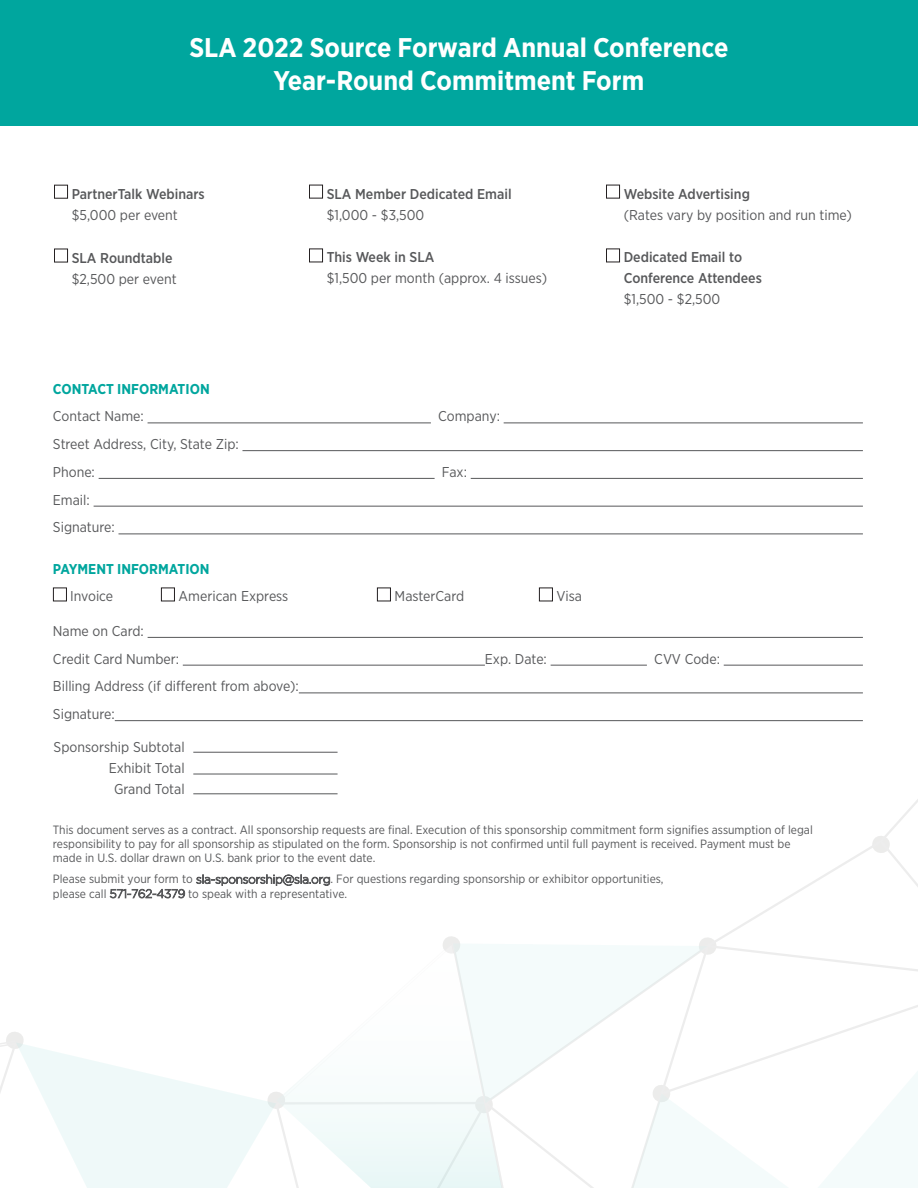
<style>
.page{position:relative;width:918px;height:1188px;background:#fff}
.page>*{position:absolute;margin:0;border:0;box-sizing:border-box;transform-origin:0 0}
.t1{font:700 27px/32.4px "Gotham Narrow";color:#fff;text-align:center}
.t2{font:14.25px/21px "Gotham Narrow";color:#57585a}
.t3{font:500 14.25px/21px "Gotham Narrow";color:#57585a}
.t4{font:700 14.25px "Gotham Narrow";color:#00a69e}
.t5{font:12px/14.4px "Gotham Narrow";color:#57585a}
.s1{font-weight:400}
.s2{font-weight:500}
.s3{font-family:"Gotham";font-weight:300}
</style>
<div class="page">
<hr style="left:148px;top:423px;width:283px;height:1px;background:#57585a">
<hr style="left:504px;top:423px;width:359px;height:1px;background:#57585a">
<hr style="left:242px;top:450px;width:621px;height:1px;background:#57585a">
<hr style="left:99px;top:478px;width:336px;height:1px;background:#57585a">
<hr style="left:471px;top:478px;width:392px;height:1px;background:#57585a">
<hr style="left:94px;top:506px;width:769px;height:1px;background:#57585a">
<hr style="left:118px;top:534px;width:745px;height:1px;background:#57585a">
<hr style="left:148px;top:637px;width:715px;height:1px;background:#57585a">
<hr style="left:183px;top:665px;width:302px;height:1px;background:#57585a">
<hr style="left:551px;top:665px;width:96px;height:1px;background:#57585a">
<hr style="left:724px;top:665px;width:139px;height:1px;background:#57585a">
<hr style="left:299px;top:693px;width:564px;height:1px;background:#57585a">
<div style="left:53px;top:588px;width:14px;height:13px;border:1px solid #231f20"></div>
<div style="left:161px;top:588px;width:14px;height:13px;border:1px solid #231f20"></div>
<div style="left:377px;top:588px;width:14px;height:13px;border:1px solid #231f20"></div>
<div style="left:539px;top:588px;width:14px;height:13px;border:1px solid #231f20"></div>
<div style="left:0;top:0;width:918px;height:125px;background:#00a69e"></div>
<svg style="left:707px;top:692px;width:156px;height:2px"></svg>
<svg style="left:0;top:720px;width:918px;height:468px"></svg>
<svg style="left:276px;top:945px;width:257px;height:243px"></svg>
<div style="left:54px;top:185px;width:14px;height:13px;border:1px solid #231f20"></div>
<div style="left:54px;top:249px;width:14px;height:13px;border:1px solid #231f20"></div>
<div style="left:309px;top:185px;width:14px;height:13px;border:1px solid #231f20"></div>
<div style="left:309px;top:249px;width:14px;height:13px;border:1px solid #231f20"></div>
<div style="left:606px;top:185px;width:14px;height:13px;border:1px solid #231f20"></div>
<div style="left:606px;top:249px;width:14px;height:13px;border:1px solid #231f20"></div>
<p class="t1" style="left:189px;top:31px;width:541px">SLA 2022 Source Forward Annual Conference<br>Year-Round Commitment Form</p>
<p class="t3" style="left:72px;top:183px;width:135px">PartnerTalk Webinars <span class="s1">$5,000 per event</span></p>
<p class="t2" style="left:72px;top:247px;width:106px"><span class="s2">SLA Roundtable </span>$2,500 per event</p>
<p class="t3" style="left:327px;top:183px;width:186px">SLA Member Dedicated Email <span class="s1">$1,000 - $3,500</span></p>
<p class="t2" style="left:327px;top:247px;width:222px"><span class="s2">This Week in SLA<br></span>$1,500 per month (approx. 4 issues)</p>
<p class="t2" style="left:624px;top:183px;width:230px"><span class="s2">Website Advertising<br></span>(Rates vary by position and run time)</p>
<p class="t3" style="left:624px;top:247px;width:140px">Dedicated Email to<br>Conference Attendees <span class="s1">$1,500 - $2,500</span></p>
<p class="t4" style="left:53px;top:380px;width:158px">CONTACT INFORMATION</p>
<p class="t2" style="left:53px;top:406px;width:92px">Contact Name:</p>
<p class="t2" style="left:438px;top:406px;width:63px">Company:</p>
<p class="t2" style="left:53px;top:433px;width:187px">Street Address, City, State Zip:</p>
<p class="t2" style="left:53px;top:461px;width:44px">Phone:</p>
<p class="t2" style="left:442px;top:461px;width:27px">Fax:</p>
<p class="t2" style="left:53px;top:489px;width:38px">Email:</p>
<p class="t2" style="left:53px;top:517px;width:63px">Signature:</p>
<p class="t4" style="left:53px;top:560px;width:158px">PAYMENT INFORMATION</p>
<p class="t2" style="left:70px;top:586px;width:45px">Invoice</p>
<p class="t2" style="left:179px;top:586px;width:111px">American Express</p>
<p class="t2" style="left:395px;top:586px;width:71px">MasterCard</p>
<p class="t2" style="left:557px;top:586px;width:27px">Visa</p>
<p class="t2" style="left:53px;top:620px;width:93px">Name on Card:</p>
<p class="t2" style="left:53px;top:648px;width:128px">Credit Card Number:</p>
<p class="t2" style="left:485px;top:648px;width:64px">Exp. Date:</p>
<p class="t2" style="left:654px;top:648px;width:67px">CVV Code:</p>
<p class="t2" style="left:53px;top:676px;width:247px">Billing Address (if different from above):</p>
<p class="t2" style="left:53px;top:703px;width:63px">Signature:</p>
<p class="t2" style="left:54px;top:736px;width:133px">Sponsorship Subtotal</p>
<p class="t2" style="left:109px;top:757px;width:77px">Exhibit Total</p>
<p class="t2" style="left:114px;top:778px;width:72px">Grand Total</p>
<p class="t5" style="left:53px;top:822px;width:761px">This document serves as a contract. All sponsorship requests are final. Execution of this sponsorship commitment form signifies assumption of legal responsibility to pay for all sponsorship as stipulated on the form. Sponsorship is not confirmed until full payment is received. Payment must be made in U.S. dollar drawn on U.S. bank prior to the event date.</p>
<p class="t5" style="left:53px;top:872px;width:612px">Please submit your form to <span class="s3">sla-sponsorship@sla.org</span>. For questions regarding sponsorship or exhibitor opportunities, please call <span class="s3">571-762-4379</span> to speak with a representative.</p>
</div>
